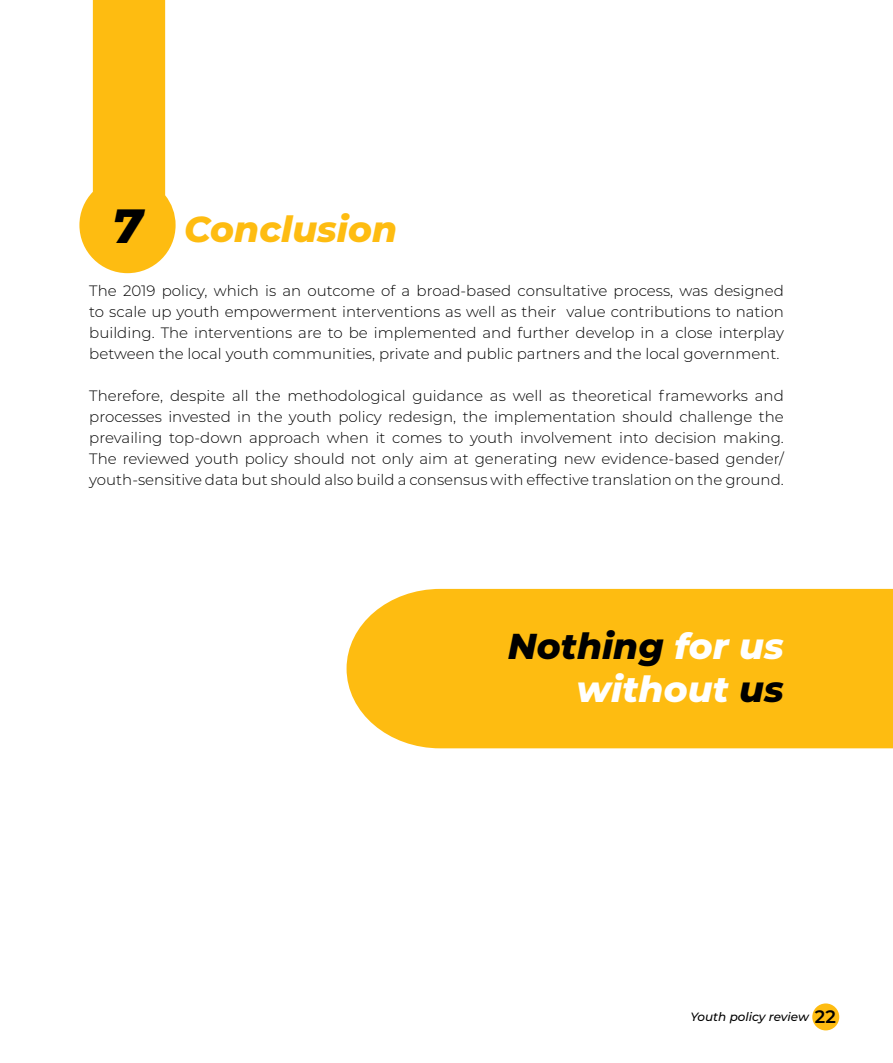
<style>
.page{position:relative;width:893px;height:1063px;background:#fff}
.page>*{position:absolute;margin:0;border:0;box-sizing:border-box;transform-origin:0 0}
.t1{font:italic 800 48px "Montserrat";color:#000}
.t2{font:italic 800 36px/43.2px "Montserrat";color:#fff;text-align:right}
.t3{font:italic 800 36px "Montserrat";color:#febc11}
.t4{font:300 15px/21px "Montserrat";color:#000;text-align:justify}
.t5{font:italic 500 12px "Montserrat";color:#000}
.s1{color:#000}
.s2{font-weight:600;font-style:normal;font-size:18px}
</style>
<div class="page">
<svg style="left:79px;top:0;width:97px;height:273px"></svg>
<div style="left:347px;top:589px;width:546px;height:159px;background:#febc11"></div>
<div style="left:812px;top:1003px;width:27px;height:27px;background:#febc11;border-radius:50%"></div>
<h1 class="t1" style="left:112px;top:190px;width:32px">7</h1>
<h2 class="t3" style="left:184px;top:203px;width:214px">Conclusion</h2>
<p class="t4" style="left:89px;top:279px;width:696px">The 2019 policy, which is an outcome of a broad-based consultative process, was designed to scale up youth empowerment interventions as well as their value contributions to nation building. The interventions are to be implemented and further develop in a close interplay between the local youth communities, private and public partners and the local government.</p>
<p class="t4" style="left:89px;top:384px;width:696px">Therefore, despite all the methodological guidance as well as theoretical frameworks and processes invested in the youth policy redesign, the implementation should challenge the prevailing top-down approach when it comes to youth involvement into decision making.<br>The reviewed youth policy should not only aim at generating new evidence-based gender/ youth-sensitive data but should also build a consensus with effective translation on the ground.</p>
<h2 class="t2" style="left:508px;top:623px;width:277px"><span class="s1">Nothing</span> for us without <span class="s1">us</span></h2>
<p class="t5" style="left:690px;top:1008px;width:147px">Youth policy review <span class="s2">22</span></p>
</div>
